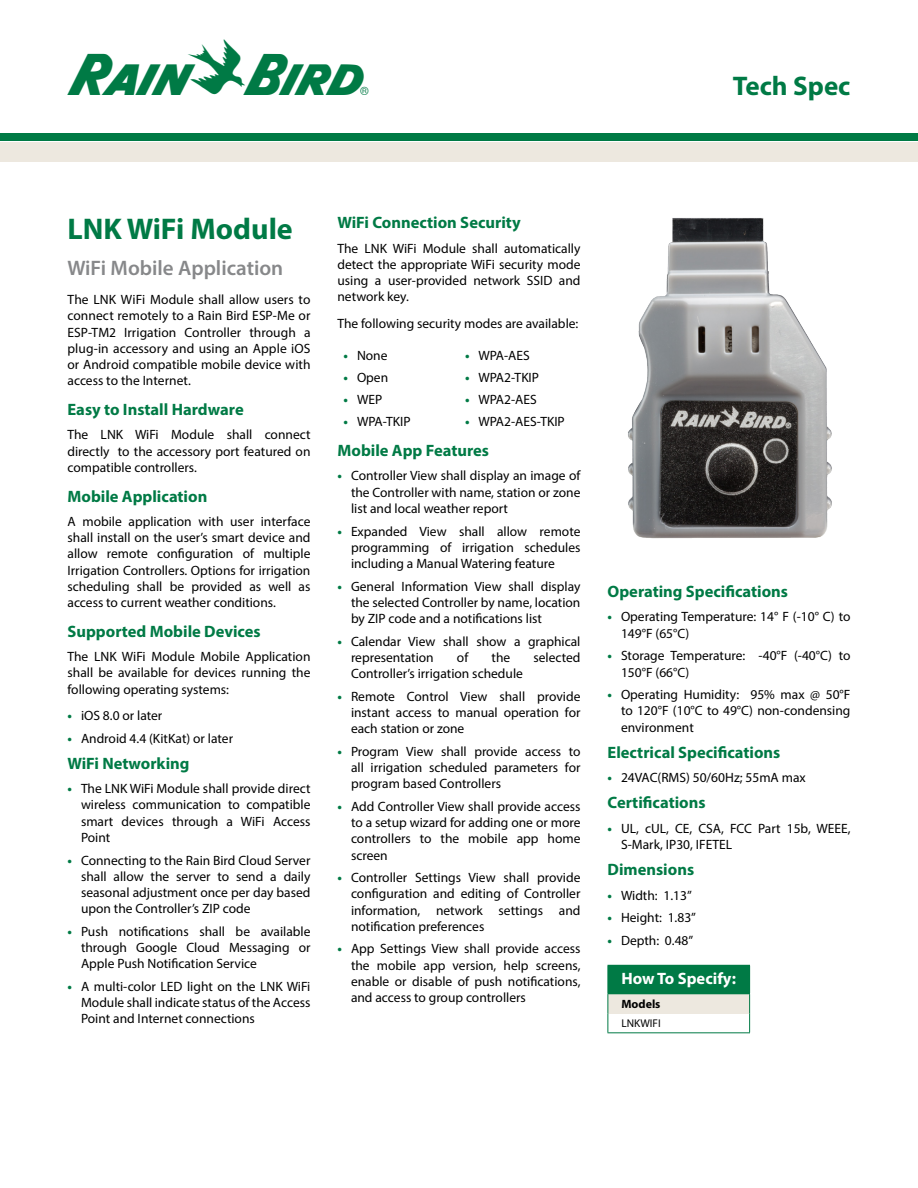
<style>
.page{position:relative;width:918px;height:1188px;background:#fff}
.page>*{position:absolute;margin:0;border:0;box-sizing:border-box;transform-origin:0 0}
.t1{font:49.5px "Rain Bird Regular";color:#007a45}
.Product_Name{font:700 30px "Myriad Pro";color:#007a45}
.t2{font:700 27px "Myriad Pro";color:#007a45}
.Product_Name_By-line{font:600 21px "Myriad Pro";color:#87888a}
.Paragraph_Header{font:700 16.5px "Myriad Pro";color:#007a45}
.White_Text{font:700 16.5px "Myriad Pro";color:#fff}
.t3{font:13.5px/16.2px "Myriad Pro";color:#000;text-align:justify}
.Table_Text__Bold-8pt{font:700 12px "Myriad Pro";color:#000}
.Table_Text{font:11.25px "Myriad Pro";color:#000}
.s1{font-weight:700;color:#007a45}
</style>
<div class="page">
<div style="left:0;top:143px;width:918px;height:19px;background:#ede8df"></div>
<div style="left:0;top:133px;width:918px;height:7px;background:#007a45"></div>
<div style="left:608px;top:965px;width:142px;height:29px;background:#007a45"></div>
<div style="left:608px;top:994px;width:142px;height:20px;background:#ede8df"></div>
<hr style="left:608px;top:1032px;width:142px;height:1px;background:#007a45">
<svg style="left:608px;top:994px;width:1px;height:38px"></svg>
<svg style="left:749px;top:994px;width:1px;height:38px"></svg>
<img style="left:628px;top:218px;width:204px;height:321px">
<h1 class="t1" style="left:68px;top:49px;width:307px">Rain+Birdt</h1>
<h3 class="t2" style="left:733px;top:68px;width:119px">Tech Spec</h3>
<p class="Product_Name" style="left:68px;top:209px;width:227px">LNK WiFi Module</p>
<p class="Product_Name_By-line" style="left:68px;top:254px;width:217px">WiFi Mobile Application</p>
<p class="t3" style="left:68px;top:291px;width:245px">The LNK WiFi Module shall allow users to connect remotely to a Rain Bird ESP-Me or ESP-TM2 Irrigation Controller through a plug-in accessory and using an Apple iOS or Android compatible mobile device with access to the Internet.</p>
<p class="Paragraph_Header" style="left:68px;top:399px;width:178px">Easy to Install Hardware</p>
<p class="t3" style="left:68px;top:427px;width:245px">The LNK WiFi Module shall connect directly to the accessory port featured on compatible controllers.</p>
<p class="Paragraph_Header" style="left:68px;top:485px;width:141px">Mobile Application</p>
<p class="t3" style="left:68px;top:513px;width:245px">A mobile application with user interface shall install on the user’s smart device and allow remote configuration of multiple Irrigation Controllers. Options for irrigation scheduling shall be provided as well as access to current weather conditions.</p>
<p class="Paragraph_Header" style="left:68px;top:621px;width:195px">Supported Mobile Devices</p>
<p class="t3" style="left:68px;top:648px;width:245px">The LNK WiFi Module Mobile Application shall be available for devices running the following operating systems:</p>
<p class="t3" style="left:68px;top:707px;width:96px"><span class="s1">•</span> iOS 8.0 or later</p>
<p class="t3" style="left:68px;top:730px;width:167px"><span class="s1">•</span> Android 4.4 (KitKat) or later</p>
<p class="Paragraph_Header" style="left:68px;top:753px;width:124px">WiFi Networking</p>
<p class="t3" style="left:81px;top:780px;width:231px;text-indent:-14px"><span class="s1">•</span> The LNK WiFi Module shall provide direct wireless communication to compatible smart devices through a WiFi Access Point</p>
<p class="t3" style="left:81px;top:852px;width:231px;text-indent:-14px"><span class="s1">•</span> Connecting to the Rain Bird Cloud Server shall allow the server to send a daily seasonal adjustment once per day based upon the Controller’s ZIP code</p>
<p class="t3" style="left:81px;top:923px;width:231px;text-indent:-14px"><span class="s1">•</span> Push notifications shall be available through Google Cloud Messaging or Apple Push Notification Service</p>
<p class="t3" style="left:81px;top:978px;width:231px;text-indent:-14px"><span class="s1">•</span> A multi-color LED light on the LNK WiFi Module shall indicate status of the Access Point and Internet connections</p>
<p class="Paragraph_Header" style="left:338px;top:212px;width:185px">WiFi Connection Security</p>
<p class="t3" style="left:338px;top:240px;width:245px">The LNK WiFi Module shall automatically detect the appropriate WiFi security mode using a user-provided network SSID and network key.</p>
<p class="t3" style="left:338px;top:315px;width:242px">The following security modes are available:</p>
<p class="t3" style="left:344px;top:347px;width:46px"><span class="s1">•</span> None</p>
<p class="t3" style="left:465px;top:347px;width:66px"><span class="s1">•</span> WPA-AES</p>
<p class="t3" style="left:344px;top:369px;width:46px"><span class="s1">•</span> Open</p>
<p class="t3" style="left:465px;top:369px;width:76px"><span class="s1">•</span> WPA2-TKIP</p>
<p class="t3" style="left:344px;top:391px;width:40px"><span class="s1">•</span> WEP</p>
<p class="t3" style="left:465px;top:391px;width:73px"><span class="s1">•</span> WPA2-AES</p>
<p class="t3" style="left:344px;top:413px;width:69px"><span class="s1">•</span> WPA-TKIP</p>
<p class="t3" style="left:465px;top:413px;width:101px"><span class="s1">•</span> WPA2-AES-TKIP</p>
<p class="Paragraph_Header" style="left:338px;top:440px;width:153px">Mobile App Features</p>
<p class="t3" style="left:351px;top:468px;width:231px;text-indent:-14px"><span class="s1">•</span> Controller View shall display an image of the Controller with name, station or zone list and local weather report</p>
<p class="t3" style="left:351px;top:523px;width:231px;text-indent:-14px"><span class="s1">•</span> Expanded View shall allow remote programming of irrigation schedules including a Manual Watering feature</p>
<p class="t3" style="left:351px;top:578px;width:231px;text-indent:-14px"><span class="s1">•</span> General Information View shall display the selected Controller by name, location by ZIP code and a notifications list</p>
<p class="t3" style="left:351px;top:633px;width:231px;text-indent:-14px"><span class="s1">•</span> Calendar View shall show a graphical representation</p>
<p class="t3" style="left:457px;top:649px;width:13px">of</p>
<p class="t3" style="left:492px;top:649px;width:20px">the</p>
<p class="t3" style="left:533px;top:649px;width:49px">selected</p>
<p class="t3" style="left:351px;top:665px;width:173px">Controller’s irrigation schedule</p>
<p class="t3" style="left:351px;top:688px;width:231px;text-indent:-14px"><span class="s1">•</span> Remote Control View shall provide instant access to manual operation for each station or zone</p>
<p class="t3" style="left:351px;top:743px;width:231px;text-indent:-14px"><span class="s1">•</span> Program View shall provide access to all irrigation scheduled parameters for program based Controllers</p>
<p class="t3" style="left:351px;top:798px;width:231px;text-indent:-14px"><span class="s1">•</span> Add Controller View shall provide access to a setup wizard for adding one or more controllers to the mobile app home screen</p>
<p class="t3" style="left:351px;top:869px;width:231px;text-indent:-14px"><span class="s1">•</span> Controller Settings View shall provide configuration and editing of Controller information, network settings and notification preferences</p>
<p class="t3" style="left:351px;top:941px;width:231px;text-indent:-14px"><span class="s1">•</span> App Settings View shall provide access the mobile app version, help screens, enable or disable of push notifications, and access to group controllers</p>
<p class="Paragraph_Header" style="left:608px;top:581px;width:182px">Operating Specifications</p>
<p class="t3" style="left:621px;top:609px;width:231px;text-indent:-14px"><span class="s1">•</span> Operating Temperature: 14° F (-10° C) to<br>149°F (65°C)</p>
<p class="t3" style="left:621px;top:648px;width:231px;text-indent:-14px"><span class="s1">•</span> Storage Temperature: -40°F (-40°C) to<br>150°F (66°C)</p>
<p class="t3" style="left:621px;top:686px;width:231px;text-indent:-14px"><span class="s1">•</span> Operating Humidity: 95% max @ 50°F to 120°F (10°C to 49°C) non-condensing environment</p>
<p class="Paragraph_Header" style="left:608px;top:742px;width:174px">Electrical Specifications</p>
<p class="t3" style="left:608px;top:769px;width:200px"><span class="s1">•</span> 24VAC(RMS) 50/60Hz; 55mA max</p>
<p class="Paragraph_Header" style="left:608px;top:792px;width:100px">Certifications</p>
<p class="t3" style="left:621px;top:820px;width:231px;text-indent:-14px"><span class="s1">•</span> UL, cUL, CE, CSA, FCC Part 15b, WEEE,<br>S-Mark, IP30, IFETEL</p>
<p class="Paragraph_Header" style="left:608px;top:859px;width:88px">Dimensions</p>
<p class="t3" style="left:608px;top:887px;width:86px"><span class="s1">•</span> Width: 1.13”</p>
<p class="t3" style="left:608px;top:909px;width:90px"><span class="s1">•</span> Height: 1.83”</p>
<p class="t3" style="left:608px;top:932px;width:87px"><span class="s1">•</span> Depth: 0.48”</p>
<p class="White_Text" style="left:621px;top:967px;width:116px">How To Specify:</p>
<p class="Table_Text__Bold-8pt" style="left:621px;top:996px;width:41px">Models</p>
<p class="Table_Text" style="left:621px;top:1017px;width:41px">LNKWIFI</p>
</div>
